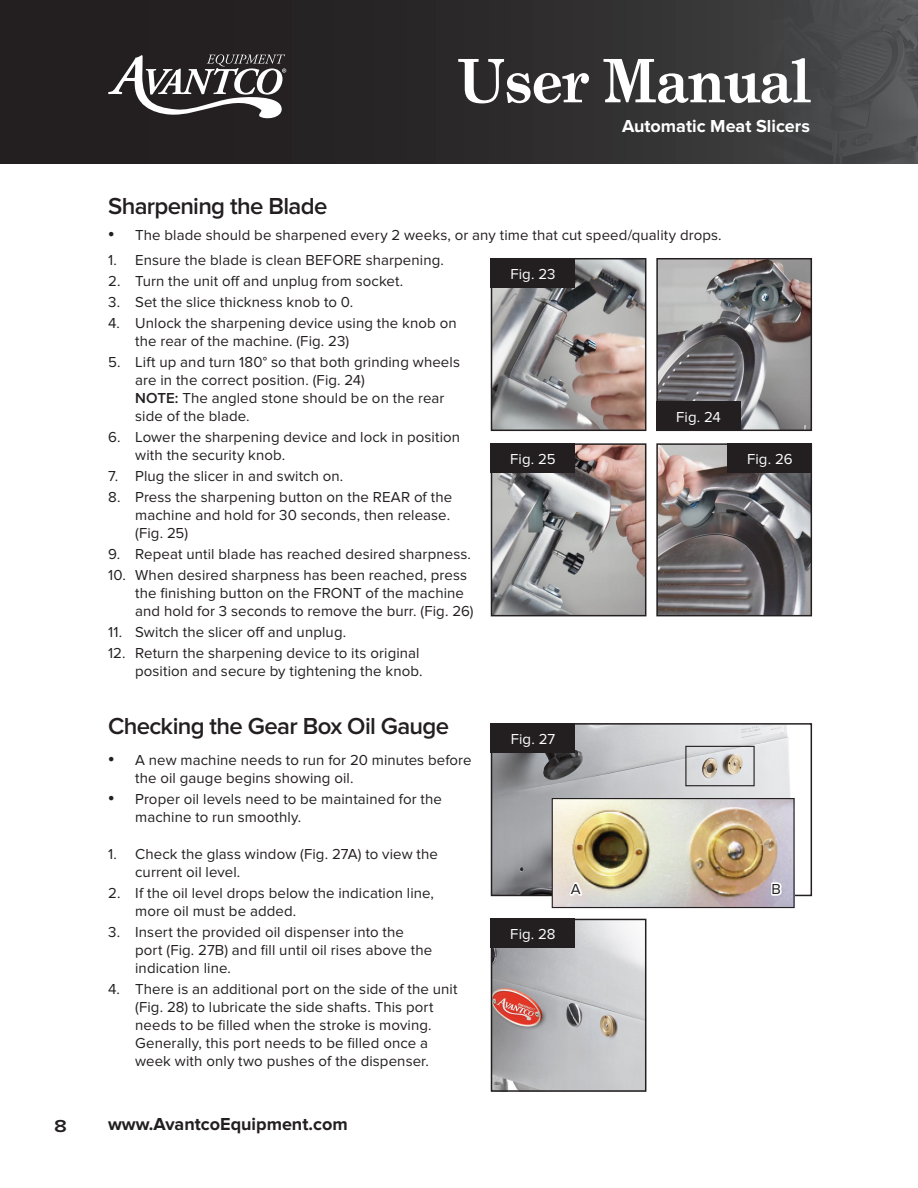
<style>
.page{position:relative;width:918px;height:1188px;background:#fff}
.page>*{position:absolute;margin:0;border:0;box-sizing:border-box;transform-origin:0 0}
.t1{font:700 60px "Grad";color:#fff}
.t2{font:600 24px "Proxima Nova";letter-spacing:-.03em;color:#231f20}
.t3{font:700 18px "Proxima Nova";color:#231f20}
.t4{font:700 18px "Proxima Nova";color:#fff}
.t5{font:600 18px "Proxima Nova";color:#231f20;scale:1.2 1}
.t6{font:15px/18px "Proxima Nova";letter-spacing:.005em;color:#231f20}
.t7{font:15px "Proxima Nova";letter-spacing:.005em;color:#fff}
.s1{font-family:"Times New Roman";font-size:18px}
.s2{font-weight:600}
</style>
<div class="page">
<svg style="left:0;top:0;width:726px;height:164px;background:#2a2728"></svg>
<img style="left:726px;top:0;width:192px;height:164px">
<svg style="left:108px;top:54px;width:178px;height:66px"></svg>
<img style="left:494px;top:261px;width:149px;height:167px">
<div style="left:491px;top:258px;width:155px;height:173px;border:2px solid #231f20"></div>
<img style="left:494px;top:446px;width:149px;height:167px">
<div style="left:491px;top:443px;width:155px;height:173px;border:2px solid #231f20"></div>
<img style="left:494px;top:726px;width:296px;height:167px">
<div style="left:491px;top:723px;width:321px;height:173px;border:2px solid #231f20"></div>
<img style="left:494px;top:922px;width:149px;height:167px">
<div style="left:491px;top:919px;width:155px;height:173px;border:2px solid #231f20"></div>
<img style="left:659px;top:261px;width:150px;height:167px">
<div style="left:656px;top:258px;width:156px;height:173px;border:2px solid #231f20"></div>
<img style="left:659px;top:446px;width:150px;height:167px">
<div style="left:656px;top:443px;width:156px;height:173px;border:2px solid #231f20"></div>
<div style="left:491px;top:258px;width:84px;height:30px;background:#231f20"></div>
<div style="left:491px;top:443px;width:84px;height:30px;background:#231f20"></div>
<div style="left:491px;top:723px;width:84px;height:30px;background:#231f20"></div>
<div style="left:491px;top:919px;width:84px;height:29px;background:#231f20"></div>
<div style="left:656px;top:402px;width:85px;height:29px;background:#231f20"></div>
<div style="left:728px;top:443px;width:84px;height:30px;background:#231f20"></div>
<img style="left:554px;top:800px;width:239px;height:106px">
<div style="left:552px;top:798px;width:243px;height:110px;border:1px solid #231f20"></div>
<div style="left:685px;top:746px;width:70px;height:40px;border:1px solid #231f20"></div>
<svg style="left:569px;top:882px;width:13px;height:14px"></svg>
<div style="left:771px;top:882px;width:11px;height:14px;background:#fff"></div>
<p class="t2" style="left:108px;top:192px;width:221px">Sharpening the Blade</p>
<h1 class="t1" style="left:458px;top:43px;width:353px">User Manual</h1>
<p class="t4" style="left:622px;top:115px;width:189px">Automatic Meat Slicers</p>
<p class="t6" style="left:108px;top:227px;width:615px"><span class="s1">•</span> The blade should be sharpened every 2 weeks, or any time that cut speed/quality drops.</p>
<p class="t6" style="left:108px;top:252px;width:337px">1. Ensure the blade is clean BEFORE sharpening.</p>
<p class="t6" style="left:108px;top:273px;width:297px">2. Turn the unit off and unplug from socket.</p>
<p class="t6" style="left:108px;top:294px;width:247px">3. Set the slice thickness knob to 0.</p>
<p class="t6" style="left:135px;top:315px;width:323px;text-indent:-27px">4. Unlock the sharpening device using the knob on the rear of the machine. (Fig. 23)</p>
<p class="t6" style="left:135px;top:354px;width:326px;text-indent:-27px">5. Lift up and turn 180° so that both grinding wheels are in the correct position. (Fig. 24)<br><span class="s2">NOTE:</span> The angled stone should be on the rear side of the blade.</p>
<p class="t6" style="left:135px;top:429px;width:327px;text-indent:-27px">6. Lower the sharpening device and lock in position with the security knob.</p>
<p class="t6" style="left:108px;top:468px;width:237px">7. Plug the slicer in and switch on.</p>
<p class="t6" style="left:135px;top:489px;width:319px;text-indent:-27px">8. Press the sharpening button on the REAR of the machine and hold for 30 seconds, then release. (Fig. 25)</p>
<p class="t6" style="left:108px;top:546px;width:364px">9. Repeat until blade has reached desired sharpness.</p>
<p class="t6" style="left:135px;top:567px;width:340px;text-indent:-27px">10. When desired sharpness has been reached, press the finishing button on the FRONT of the machine and hold for 3 seconds to remove the burr. (Fig. 26)</p>
<p class="t6" style="left:108px;top:624px;width:240px">11. Switch the slicer off and unplug.</p>
<p class="t6" style="left:108px;top:645px;width:316px;text-align:right">12. Return the sharpening device to its original position and secure by tightening the knob.</p>
<p class="t2" style="left:108px;top:712px;width:343px">Checking the Gear Box Oil Gauge</p>
<p class="t7" style="left:510px;top:265px;width:47px">Fig. 23</p>
<p class="t7" style="left:510px;top:450px;width:47px">Fig. 25</p>
<p class="t7" style="left:511px;top:730px;width:46px">Fig. 27</p>
<p class="t7" style="left:676px;top:409px;width:46px">Fig. 24</p>
<p class="t7" style="left:747px;top:450px;width:47px">Fig. 26</p>
<p class="t6" style="left:135px;top:751px;width:338px;text-indent:-27px"><span class="s1">•</span> A new machine needs to run for 20 minutes before the oil gauge begins showing oil.</p>
<p class="t6" style="left:135px;top:790px;width:308px;text-indent:-27px"><span class="s1">•</span> Proper oil levels need to be maintained for the machine to run smoothly.</p>
<p class="t6" style="left:135px;top:845px;width:304px;text-indent:-27px">1. Check the glass window (Fig. 27A) to view the current oil level.</p>
<p class="t6" style="left:135px;top:884px;width:300px;text-indent:-27px">2. If the oil level drops below the indication line, more oil must be added.</p>
<p class="t6" style="left:135px;top:923px;width:298px;text-indent:-27px">3. Insert the provided oil dispenser into the port (Fig. 27B) and fill until oil rises above the indication line.</p>
<p class="t6" style="left:108px;top:980px;width:351px;text-align:center">4. There is an additional port on the side of the unit (Fig. 28) to lubricate the side shafts. This port<br>needs to be filled when the stroke is moving.<br>Generally, this port needs to be filled once a<br>week with only two pushes of the dispenser.</p>
<p class="t5" style="left:54px;top:1116px;width:12px">8</p>
<p class="t3" style="left:108px;top:1114px;width:241px">www.AvantcoEquipment.com</p>
<p class="t7" style="left:510px;top:926px;width:47px">Fig. 28</p>
<p class="t6" style="left:571px;top:880px;width:11px">A</p>
<p class="t6" style="left:771px;top:880px;width:11px">B</p>
</div>
